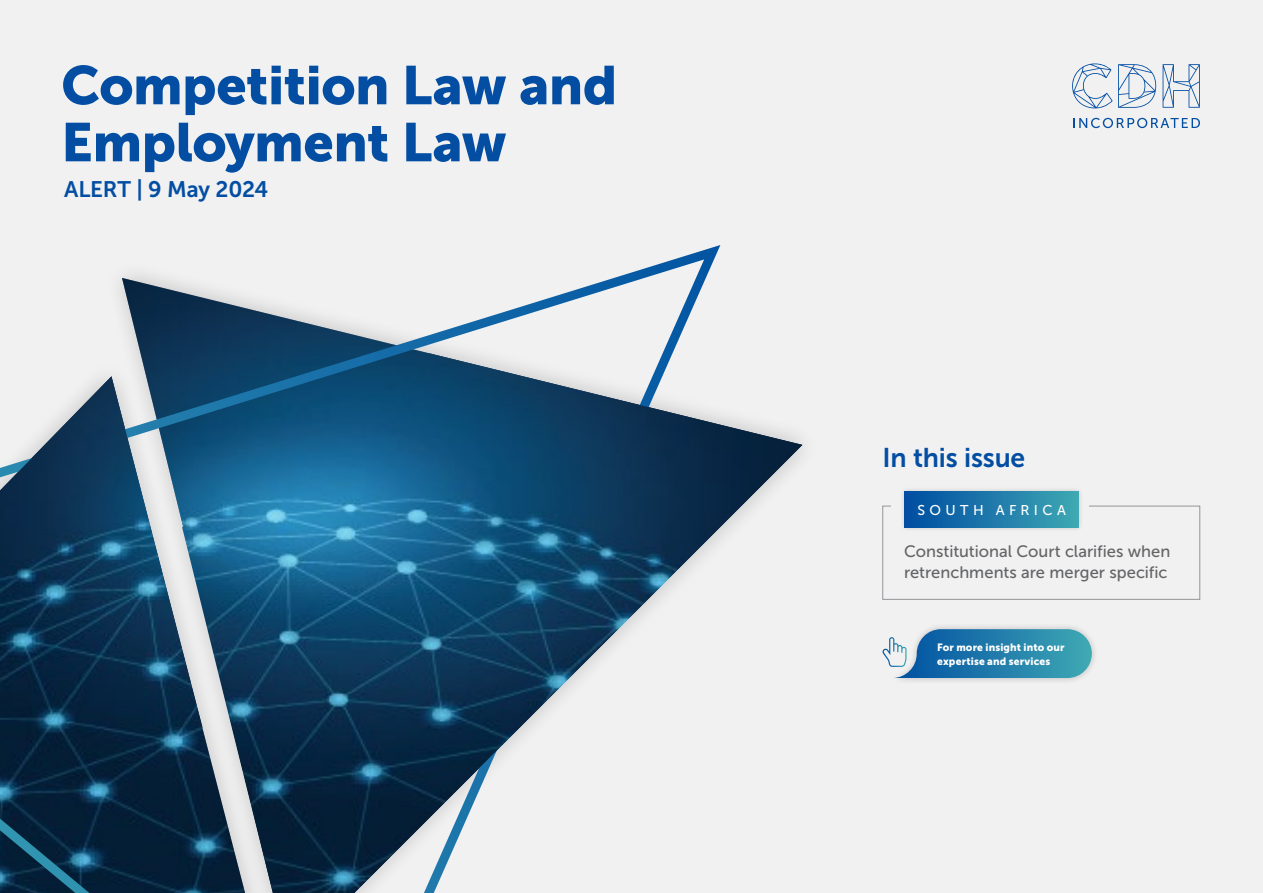
<style>
.page{position:relative;width:1263px;height:893px;background:#f1f1f2}
.page>*{position:absolute;margin:0;border:0;box-sizing:border-box;transform-origin:0 0}
.t1{font:54px/57px "Museo Sans 900";letter-spacing:-.01em;color:#034ea2}
.t2{font:27px "Museo Sans 700";letter-spacing:-.005em;color:#034ea2}
.t3{font:22.5px "Museo Sans 700";letter-spacing:-.01em;color:#034ea2}
.t4{font:16.5px/21px "Museo Sans 500";color:#636466}
.t5{font:14.1px "Museo Sans 500";letter-spacing:.305em;color:#fff}
.t6{font:10.5px/13.5px "Museo Sans 900";letter-spacing:.015em;color:#fff}
</style>
<div class="page">
<svg style="left:1072px;top:63px;width:40px;height:45px"></svg>
<svg style="left:1118px;top:64px;width:38px;height:44px"></svg>
<svg style="left:1162px;top:64px;width:38px;height:44px"></svg>
<svg style="left:1073px;top:118px;width:127px;height:10px"></svg>
<div style="left:882px;top:506px;width:318px;height:93px;border:1px solid #939598"></div>
<div style="left:892px;top:491px;width:197px;height:32px;background:#f1f1f2"></div>
<div style="left:900px;top:486px;width:184px;height:46px;background:#000;opacity:.2"></div>
<svg style="left:928px;top:491px;width:151px;height:36px;background:#2380ab"></svg>
<div style="left:888px;top:623px;width:210px;height:62px;background:#000;opacity:.2"></div>
<svg style="left:928px;top:629px;width:164px;height:49px;background:#2b85ad"></svg>
<svg style="left:802px;top:444px;width:126px;height:241px"></svg>
<svg style="left:0;top:245px;width:721px;height:648px"></svg>
<img style="left:0;top:376px;width:182px;height:352px">
<img style="left:182px;top:353px;width:620px;height:540px">
<h1 class="t1" style="left:61px;top:57px;width:557px">Competition Law and<br>Employment Law</h1>
<h3 class="t3" style="left:64px;top:177px;width:206px">ALERT | 9 May 2024</h3>
<h2 class="t2" style="left:882px;top:442px;width:144px">In this issue</h2>
<p class="t5" style="left:917px;top:502px;width:150px">SOUTH AFRICA</p>
<p class="t4" style="left:904px;top:541px;width:268px">Constitutional Court clarifies when retrenchments are merger specific</p>
<p class="t6" style="left:937px;top:641px;width:129px">For more insight into our expertise and services</p>
</div>
